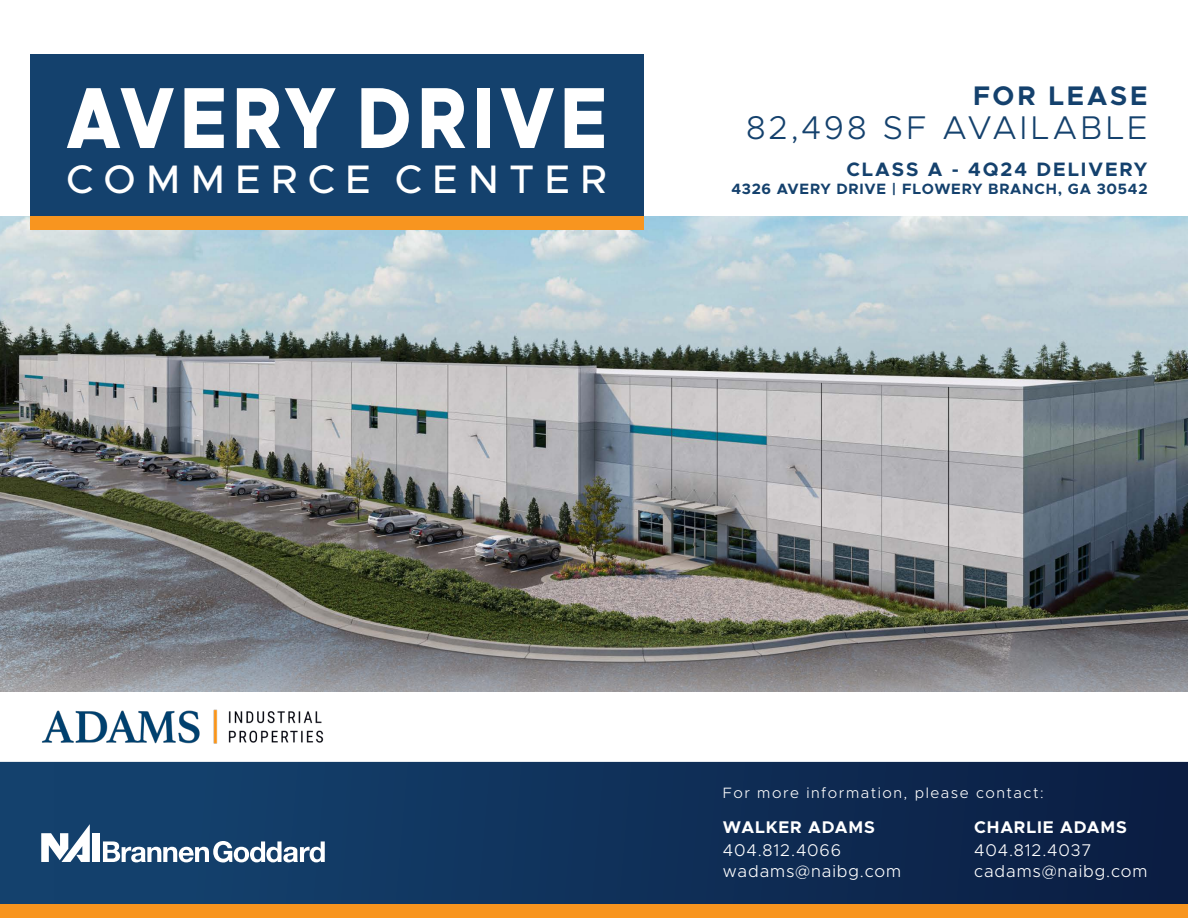
<style>
.page{position:relative;width:1188px;height:918px;background:#fff}
.page>*{position:absolute;margin:0;border:0;box-sizing:border-box;transform-origin:0 0}
.t1{font:800 87.15px "Metropolis";letter-spacing:.075em;color:#fff;scale:.83 1}
.t2{font:500 39.9px "Metropolis";letter-spacing:.26em;color:#fff}
.t3{font:300 33px "Metropolis";letter-spacing:.09em;color:#14416d}
.t4{font:700 27px "Metropolis";letter-spacing:.105em;color:#14416d}
.t5{font:700 19.5px "Metropolis";letter-spacing:.1em;color:#14416d}
.t6{font:300 16.95px/21px "Metropolis";letter-spacing:.05em;color:#fff}
.t7{font:700 16.95px "Metropolis";letter-spacing:.05em;color:#fff}
.t8{font:700 15px "Metropolis";letter-spacing:.05em;color:#14416d}
.t9{font:300 15px "Metropolis";letter-spacing:.1em;color:#fff}
</style>
<div class="page">
<div style="left:0;top:761px;width:1188px;height:157px;background:#14416d"></div>
<div style="left:54px;top:762px;width:1134px;height:148px;background:linear-gradient(to right,#144471,#0b1d42)"></div>
<img style="left:0;top:216px;width:1188px;height:413px">
<svg style="left:0;top:629px;width:1188px;height:63px;background:#818283"></svg>
<div style="left:92px;top:833px;width:8px;height:29px;background:#fff"></div>
<svg style="left:41px;top:824px;width:49px;height:38px"></svg>
<svg style="left:103px;top:841px;width:222px;height:21px"></svg>
<div style="left:30px;top:54px;width:613px;height:176px;background:#14416d"></div>
<div style="left:30px;top:216px;width:613px;height:14px;background:#f8951f"></div>
<img style="left:42px;top:709px;width:282px;height:35px">
<div style="left:0;top:904px;width:1188px;height:14px;background:#f8951f"></div>
<h1 class="t1" style="left:66px;top:62px;width:653px">AVERY DRIVE</h1>
<h2 class="t2" style="left:66px;top:155px;width:542px">COMMERCE CENTER</h2>
<h3 class="t4" style="left:973px;top:78px;width:176px">FOR LEASE</h3>
<h3 class="t3" style="left:746px;top:108px;width:403px">82,498 SF AVAILABLE</h3>
<p class="t5" style="left:846px;top:157px;width:303px">CLASS A - 4Q24 DELIVERY</p>
<p class="t8" style="left:731px;top:180px;width:418px">4326 AVERY DRIVE | FLOWERY BRANCH, GA 30542</p>
<p class="t9" style="left:723px;top:783px;width:322px">For more information, please contact:</p>
<p class="t7" style="left:723px;top:816px;width:154px">WALKER ADAMS</p>
<p class="t6" style="left:723px;top:840px;width:180px">404.812.4066 wadams@naibg.com</p>
<p class="t7" style="left:974px;top:816px;width:154px">CHARLIE ADAMS</p>
<p class="t6" style="left:974px;top:840px;width:175px">404.812.4037 cadams@naibg.com</p>
</div>
